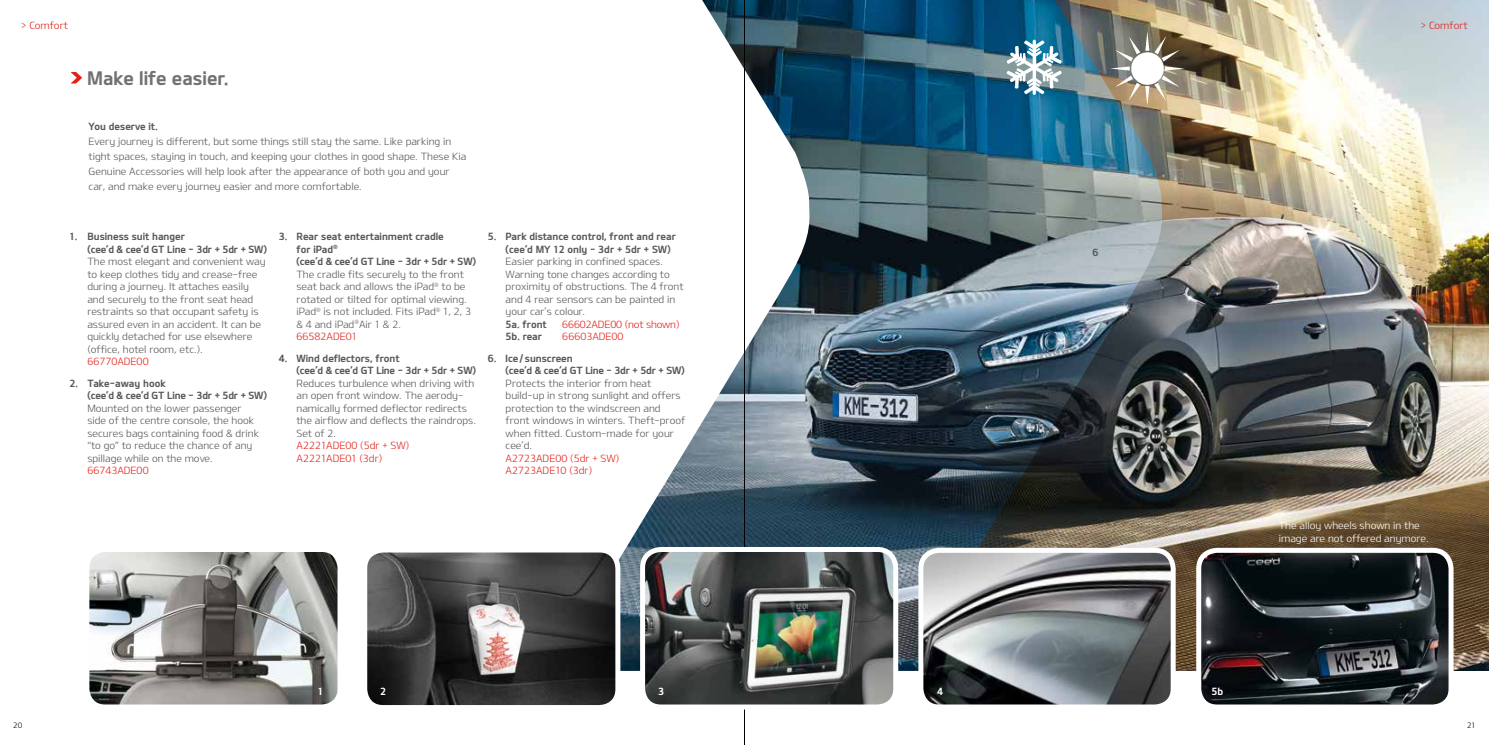
<style>
.page{position:relative;width:1489px;height:745px;background:#fff}
.page>*{position:absolute;margin:0;border:0;box-sizing:border-box;transform-origin:0 0}
.t1{font:18.75px "KIAOTFB";color:#707172}
.t2{font:10px/12.5px "KIAOTFL";color:#58585a}
.t3{font:10px/12.5px "KIAOTFB";color:#58585a}
.t4{font:10px/12.5px "KIAOTFL";color:#e32119}
.t5{font:10px/12.5px "KIAOTFL";color:#fff}
.t6{font:10px "KIAOTFB";color:#fff}
.t7{font:7.5px "KIAOTFL";color:#000}
.s1{color:#e32119}
</style>
<div class="page">
<img style="left:619px;top:0;width:299px;height:670px">
<img style="left:918px;top:0;width:570px;height:670px">
<img style="left:984px;top:18px;width:92px;height:104px">
<img style="left:1103px;top:26px;width:91px;height:91px">
<hr style="left:744px;top:0;width:1px;height:744px;background:#000">
<svg style="left:71px;top:72px;width:11px;height:11px"></svg>
<img style="left:90px;top:552px;width:246px;height:151px">
<div style="left:84px;top:546px;width:258px;height:163px;border:5px solid #fff;border-radius:18px"></div>
<img style="left:368px;top:553px;width:246px;height:150px">
<div style="left:362px;top:547px;width:258px;height:162px;border:5px solid #fff;border-radius:18px"></div>
<img style="left:642px;top:549px;width:253px;height:154px">
<div style="left:640px;top:546px;width:258px;height:163px;border:5px solid #fff;border-radius:18px"></div>
<img style="left:920px;top:550px;width:253px;height:153px">
<div style="left:918px;top:547px;width:257px;height:162px;border:5px solid #fff;border-radius:18px"></div>
<img style="left:1198px;top:550px;width:252px;height:153px">
<div style="left:1196px;top:547px;width:257px;height:162px;border:5px solid #fff;border-radius:18px"></div>
<p class="t4" style="left:21px;top:19px;width:48px">&gt; Comfort</p>
<p class="t4" style="left:1420px;top:19px;width:48px">&gt; Comfort</p>
<h1 class="t1" style="left:87px;top:66px;width:143px">Make life easier.</h1>
<p class="t3" style="left:89px;top:120px;width:71px">You deserve it.</p>
<p class="t2" style="left:89px;top:133px;width:379px;line-height:15px">Every journey is different, but some things still stay the same. Like parking in tight spaces, staying in touch, and keeping your clothes in good shape. These Kia Genuine Accessories will help look after the appearance of both you and your car, and make every journey easier and more comfortable.</p>
<p class="t3" style="left:87px;top:230px;width:181px;text-indent:-18px">1. Business suit hanger<br>(cee’d &amp; cee’d GT Line - 3dr + 5dr + SW)</p>
<p class="t2" style="left:87px;top:255px;width:180px">The most elegant and convenient way to keep clothes tidy and crease-free during a journey. It attaches easily and securely to the front seat head restraints so that occupant safety is assured even in an accident. It can be quickly detached for use elsewhere (office, hotel room, etc.).</p>
<p class="t4" style="left:87px;top:355px;width:63px">66770ADE00</p>
<p class="t3" style="left:87px;top:376px;width:181px;text-indent:-18px">2. Take-away hook<br>(cee’d &amp; cee’d GT Line - 3dr + 5dr + SW)</p>
<p class="t2" style="left:87px;top:401px;width:173px">Mounted on the lower passenger side of the centre console, the hook secures bags containing food &amp; drink “to go” to reduce the chance of any spillage while on the move.</p>
<p class="t4" style="left:87px;top:464px;width:63px">66743ADE00</p>
<p class="t3" style="left:296px;top:230px;width:181px;text-indent:-18px">3. Rear seat entertainment cradle<br>for iPad<sup>®<br></sup>(cee’d &amp; cee’d GT Line - 3dr + 5dr + SW)</p>
<p class="t2" style="left:296px;top:267px;width:176px">The cradle fits securely to the front seat back and allows the iPad<sup>®</sup> to be rotated or tilted for optimal viewing. iPad<sup>®</sup> is not included. Fits iPad<sup>®</sup> 1, 2, 3 &amp; 4 and iPad<sup>®</sup>Air 1 &amp; 2.<br><span class="s1">66582ADE01</span></p>
<p class="t3" style="left:296px;top:351px;width:181px;text-indent:-18px">4. Wind deflectors, front<br>(cee’d &amp; cee’d GT Line - 3dr + 5dr + SW)</p>
<p class="t2" style="left:296px;top:376px;width:181px">Reduces turbulence when driving with an open front window. The aerody&shy;namically formed deflector redirects the airflow and deflects the raindrops.<br>Set of 2.</p>
<p class="t4" style="left:296px;top:439px;width:114px">A2221ADE00 (5dr + SW)<br>A2221ADE01 (3dr)</p>
<p class="t3" style="left:505px;top:230px;width:172px;text-indent:-18px">5. Park distance control, front and rear (cee’d MY 12 only - 3dr + 5dr + SW)</p>
<p class="t2" style="left:505px;top:255px;width:179px">Easier parking in confined spaces.<br>Warning tone changes according to proximity of obstructions. The 4 front and 4 rear sensors can be painted in your car’s colour.</p>
<p class="t3" style="left:505px;top:317px;width:43px">5a. front</p>
<p class="t4" style="left:562px;top:317px;width:119px">66602ADE00 (not shown)</p>
<p class="t3" style="left:505px;top:330px;width:38px">5b. rear</p>
<p class="t4" style="left:562px;top:330px;width:63px">66603ADE00</p>
<p class="t3" style="left:505px;top:351px;width:181px;text-indent:-18px">6. Ice/sunscreen<br>(cee’d &amp; cee’d GT Line - 3dr + 5dr + SW)</p>
<p class="t2" style="left:505px;top:376px;width:181px">Protects the interior from heat build-up in strong sunlight and offers protection to the windscreen and front windows in winters. Theft-proof when fitted. Custom-made for your cee’d.</p>
<p class="t4" style="left:505px;top:451px;width:115px">A2723ADE00 (5dr + SW)<br>A2723ADE10 (3dr)</p>
<p class="t3" style="left:1092px;top:245px;width:7px">6</p>
<p class="t5" style="left:1278px;top:519px;width:151px">The alloy wheels shown in the image are not offered anymore.</p>
<p class="t6" style="left:318px;top:684px;width:7px">1</p>
<p class="t6" style="left:380px;top:684px;width:7px">2</p>
<p class="t6" style="left:658px;top:684px;width:7px">3</p>
<p class="t6" style="left:937px;top:684px;width:7px">4</p>
<p class="t6" style="left:1211px;top:684px;width:13px">5b</p>
<p class="t7" style="left:13px;top:720px;width:10px">20</p>
<p class="t7" style="left:1466px;top:720px;width:10px">21</p>
</div>
